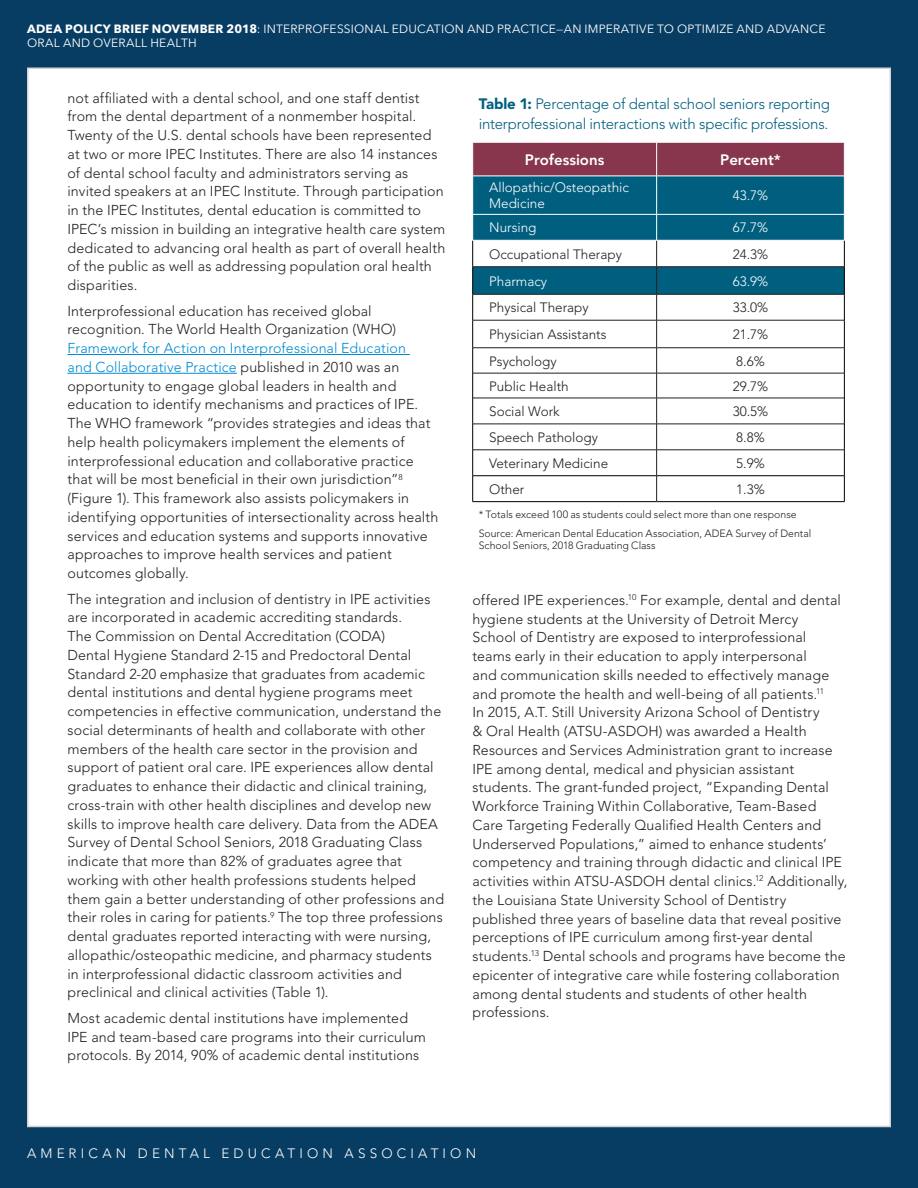
<style>
.page{position:relative;width:918px;height:1188px;background:#083d63}
.page>*{position:absolute;margin:0;border:0;box-sizing:border-box;transform-origin:0 0}
.Figure_Title{font:300 15px/19.5px "Avenir";letter-spacing:-.015em;color:#005f7f}
.t1{font:800 15px "Avenir";color:#fff}
.Text_indent{font:300 14.25px/18.8px "Avenir";letter-spacing:.01em;color:#231f20}
.t2{font:300 13.5px "Avenir";color:#231f20}
.t3{font:300 13.5px/16.2px "Avenir";color:#fff}
.t4{font:300 13.5px "Avenir";letter-spacing:.31em;color:#fff}
.Ahead_continuted{font:12px/14.4px "Avenir Next";letter-spacing:.02em;color:#fff}
.Figure_source{font:300 10.5px/12px "Avenir";color:#231f20}
.s1{font-weight:700}
.s2{color:#008cd3}
.s3{font-weight:900}
</style>
<div class="page">
<div style="left:27px;top:68px;width:864px;height:1059px;background:#fff;border:2px solid #d1d2d4"></div>
<hr style="left:68px;top:354px;width:342px;height:1px;background:#008cd3">
<hr style="left:68px;top:373px;width:169px;height:1px;background:#008cd3">
<div style="left:473px;top:143px;width:371px;height:33px;background:#88364e"></div>
<svg style="left:473px;top:177px;width:371px;height:117px;fill:#005f7f"></svg>
<hr style="left:472px;top:475px;width:185px;height:1px;background:#000">
<hr style="left:657px;top:475px;width:188px;height:1px;background:#000">
<hr style="left:472px;top:501px;width:185px;height:1px;background:#000">
<hr style="left:657px;top:501px;width:188px;height:1px;background:#000">
<hr style="left:473px;top:266px;width:184px;height:1px;background:#231f20">
<hr style="left:657px;top:266px;width:187px;height:1px;background:#231f20">
<hr style="left:473px;top:294px;width:184px;height:1px;background:#231f20">
<hr style="left:657px;top:294px;width:187px;height:1px;background:#231f20">
<hr style="left:473px;top:320px;width:184px;height:1px;background:#231f20">
<hr style="left:657px;top:320px;width:187px;height:1px;background:#231f20">
<hr style="left:473px;top:347px;width:184px;height:1px;background:#231f20">
<hr style="left:657px;top:347px;width:187px;height:1px;background:#231f20">
<hr style="left:473px;top:373px;width:184px;height:1px;background:#231f20">
<hr style="left:657px;top:373px;width:187px;height:1px;background:#231f20">
<hr style="left:473px;top:398px;width:184px;height:1px;background:#231f20">
<hr style="left:657px;top:398px;width:187px;height:1px;background:#231f20">
<hr style="left:473px;top:424px;width:184px;height:1px;background:#231f20">
<hr style="left:657px;top:424px;width:187px;height:1px;background:#231f20">
<hr style="left:473px;top:450px;width:184px;height:1px;background:#231f20">
<hr style="left:657px;top:450px;width:187px;height:1px;background:#231f20">
<hr style="left:656px;top:176px;width:1px;height:38px;background:#fff">
<svg style="left:656px;top:215px;width:1px;height:286px"></svg>
<hr style="left:472px;top:214px;width:185px;height:1px;background:#fff">
<svg style="left:472px;top:215px;width:1px;height:286px"></svg>
<hr style="left:657px;top:214px;width:188px;height:1px;background:#fff">
<svg style="left:844px;top:215px;width:1px;height:286px"></svg>
<hr style="left:472px;top:240px;width:185px;height:1px;background:#fff">
<hr style="left:657px;top:240px;width:188px;height:1px;background:#fff">
<hr style="left:656px;top:142px;width:1px;height:34px;background:#fff">
<p class="Ahead_continuted" style="left:27px;top:21px;width:800px"><span class="s1">ADEA POLICY BRIEF NOVEMBER 2018</span>: INTERPROFESSIONAL EDUCATION AND PRACTICE—AN IMPERATIVE TO OPTIMIZE AND ADVANCE<br>ORAL AND OVERALL HEALTH</p>
<p class="Text_indent" style="left:68px;top:88px;width:379px">not affiliated with a dental school, and one staff dentist from the dental department of a nonmember hospital.<br>Twenty of the U.S. dental schools have been represented at two or more IPEC Institutes. There are also 14 instances of dental school faculty and administrators serving as invited speakers at an IPEC Institute. Through participation in the IPEC Institutes, dental education is committed to IPEC’s mission in building an integrative health care system dedicated to advancing oral health as part of overall health of the public as well as addressing population oral health disparities.</p>
<p class="Text_indent" style="left:68px;top:301px;width:372px">Interprofessional education has received global recognition. The World Health Organization (WHO)<br><span class="s2">Framework for Action on Interprofessional Education<br>and Collaborative Practice</span> published in 2010 was an opportunity to engage global leaders in health and education to identify mechanisms and practices of IPE.<br>The WHO framework “provides strategies and ideas that help health policymakers implement the elements of interprofessional education and collaborative practice that will be most beneficial in their own jurisdiction”<sup>8 </sup>(Figure 1). This framework also assists policymakers in identifying opportunities of intersectionality across health services and education systems and supports innovative approaches to improve health services and patient outcomes globally.</p>
<p class="Text_indent" style="left:68px;top:589px;width:378px">The integration and inclusion of dentistry in IPE activities are incorporated in academic accrediting standards.<br>The Commission on Dental Accreditation (CODA)<br>Dental Hygiene Standard 2-15 and Predoctoral Dental Standard 2-20 emphasize that graduates from academic dental institutions and dental hygiene programs meet competencies in effective communication, understand the social determinants of health and collaborate with other members of the health care sector in the provision and support of patient oral care. IPE experiences allow dental graduates to enhance their didactic and clinical training, cross-train with other health disciplines and develop new skills to improve health care delivery. Data from the ADEA Survey of Dental School Seniors, 2018 Graduating Class indicate that more than 82% of graduates agree that working with other health professions students helped them gain a better understanding of other professions and their roles in caring for patients.<sup>9</sup> The top three professions dental graduates reported interacting with were nursing, allopathic/osteopathic medicine, and pharmacy students in interprofessional didactic classroom activities and preclinical and clinical activities (Table 1).</p>
<p class="Text_indent" style="left:68px;top:1009px;width:360px">Most academic dental institutions have implemented<br>IPE and team-based care programs into their curriculum protocols. By 2014, 90% of academic dental institutions</p>
<p class="Figure_Title" style="left:479px;top:94px;width:353px"><span class="s3">Table 1:</span> Percentage of dental school seniors reporting interprofessional interactions with specific professions.</p>
<p class="t1" style="left:525px;top:151px;width:81px">Professions</p>
<p class="t1" style="left:720px;top:151px;width:62px">Percent*</p>
<p class="t3" style="left:489px;top:179px;width:141px">Allopathic/Osteopathic<br>Medicine</p>
<p class="t3" style="left:733px;top:187px;width:37px">43.7%</p>
<p class="t3" style="left:489px;top:220px;width:49px">Nursing</p>
<p class="t3" style="left:733px;top:220px;width:37px">67.7%</p>
<p class="t2" style="left:489px;top:246px;width:134px">Occupational Therapy</p>
<p class="t2" style="left:733px;top:246px;width:37px">24.3%</p>
<p class="t3" style="left:489px;top:273px;width:60px">Pharmacy</p>
<p class="t3" style="left:733px;top:273px;width:37px">63.9%</p>
<p class="t2" style="left:489px;top:300px;width:101px">Physical Therapy</p>
<p class="t2" style="left:733px;top:300px;width:37px">33.0%</p>
<p class="t2" style="left:489px;top:327px;width:119px">Physician Assistants</p>
<p class="t2" style="left:733px;top:327px;width:37px">21.7%</p>
<p class="t2" style="left:489px;top:353px;width:69px">Psychology</p>
<p class="t2" style="left:736px;top:353px;width:30px">8.6%</p>
<p class="t2" style="left:489px;top:378px;width:81px">Public Health</p>
<p class="t2" style="left:733px;top:378px;width:37px">29.7%</p>
<p class="t2" style="left:489px;top:403px;width:72px">Social Work</p>
<p class="t2" style="left:733px;top:403px;width:37px">30.5%</p>
<p class="t2" style="left:489px;top:429px;width:110px">Speech Pathology</p>
<p class="t2" style="left:736px;top:429px;width:30px">8.8%</p>
<p class="t2" style="left:489px;top:455px;width:121px">Veterinary Medicine</p>
<p class="t2" style="left:736px;top:455px;width:30px">5.9%</p>
<p class="t2" style="left:489px;top:481px;width:37px">Other</p>
<p class="t2" style="left:736px;top:481px;width:30px">1.3%</p>
<p class="Figure_source" style="left:479px;top:509px;width:320px">* Totals exceed 100 as students could select more than one response</p>
<p class="Figure_source" style="left:479px;top:528px;width:334px">Source: American Dental Education Association, ADEA Survey of Dental<br>School Seniors, 2018 Graduating Class</p>
<p class="Text_indent" style="left:472px;top:591px;width:377px">offered IPE experiences.<sup>10</sup> For example, dental and dental hygiene students at the University of Detroit Mercy<br>School of Dentistry are exposed to interprofessional teams early in their education to apply interpersonal<br>and communication skills needed to effectively manage and promote the health and well-being of all patients.<sup>11<br></sup>In 2015, A.T. Still University Arizona School of Dentistry<br>&amp; Oral Health (ATSU-ASDOH) was awarded a Health Resources and Services Administration grant to increase IPE among dental, medical and physician assistant students. The grant-funded project, “Expanding Dental Workforce Training Within Collaborative, Team-Based Care Targeting Federally Qualified Health Centers and Underserved Populations,” aimed to enhance students’ competency and training through didactic and clinical IPE activities within ATSU-ASDOH dental clinics.<sup>12</sup> Additionally, the Louisiana State University School of Dentistry published three years of baseline data that reveal positive perceptions of IPE curriculum among first-year dental students.<sup>13</sup> Dental schools and programs have become the epicenter of integrative care while fostering collaboration among dental students and students of other health professions.</p>
<p class="t4" style="left:27px;top:1145px;width:451px">AMERICAN DENTAL EDUCATION ASSOCIATION</p>
</div>
